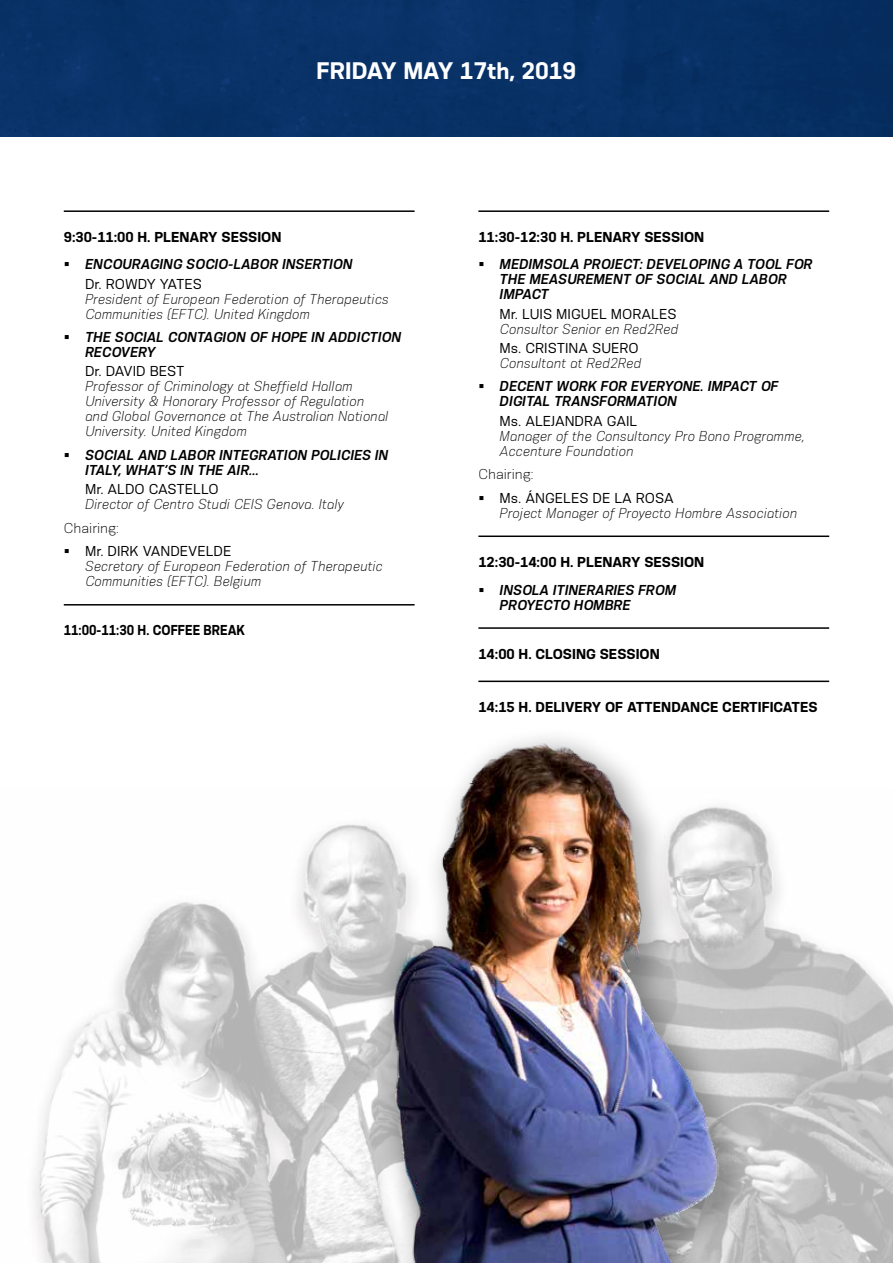
<style>
.page{position:relative;width:893px;height:1263px;background:#fff}
.page>*{position:absolute;margin:0;border:0;box-sizing:border-box;transform-origin:0 0}
.t1{font:700 22.5px "Konsens";color:#fff}
.t2{font:italic 300 13.5px/15px "Konsens";color:#000}
.t3{font:italic 600 13.5px/15px "Konsens";color:#000}
.t4{font:700 13.5px "Konsens";color:#000}
.t5{font:13.5px "Konsens";color:#000}
.t6{font:700 13.5px "Konsens";color:#000;scale:.9 1}
.t7{font:300 13.5px "Konsens";color:#000}
</style>
<div class="page">
<div style="left:0;top:0;width:893px;height:136px;background:#093167"></div>
<hr style="left:64px;top:210px;width:351px;height:2px;background:#000">
<hr style="left:64px;top:604px;width:351px;height:1px;background:#000">
<hr style="left:478px;top:210px;width:351px;height:2px;background:#000">
<hr style="left:478px;top:535px;width:351px;height:2px;background:#000">
<hr style="left:478px;top:627px;width:351px;height:2px;background:#000">
<hr style="left:478px;top:681px;width:351px;height:1px;background:#000">
<img style="left:33px;top:819px;width:860px;height:444px">
<div style="left:374px;top:726px;width:379px;height:537px;background:#000;opacity:.3"></div>
<img style="left:391px;top:743px;width:327px;height:520px">
<h1 class="t1" style="left:317px;top:56px;width:261px">FRIDAY MAY 17th, 2019</h1>
<p class="t4" style="left:64px;top:228px;width:219px">9:30-11:00 H. PLENARY SESSION</p>
<p class="t3" style="left:85px;top:257px;width:269px">ENCOURAGING SOCIO-LABOR INSERTION</p>
<p class="t5" style="left:85px;top:275px;width:119px">Dr. ROWDY YATES</p>
<p class="t2" style="left:85px;top:291px;width:305px">President of European Federation of Therapeutics<br>Communities (EFTC). United Kingdom</p>
<p class="t3" style="left:85px;top:329px;width:318px">THE SOCIAL CONTAGION OF HOPE IN ADDICTION<br>RECOVERY</p>
<p class="t5" style="left:85px;top:363px;width:101px">Dr. DAVID BEST</p>
<p class="t2" style="left:85px;top:379px;width:305px">Professor of Criminology at Sheffield Hallam University &amp; Honorary Professor of Regulation and Global Governance at The Australian National University. United Kingdom</p>
<p class="t3" style="left:85px;top:447px;width:305px">SOCIAL AND LABOR INTEGRATION POLICIES IN<br>ITALY, WHAT’S IN THE AIR…</p>
<p class="t5" style="left:85px;top:481px;width:135px">Mr. ALDO CASTELLO</p>
<p class="t2" style="left:85px;top:496px;width:260px">Director of Centro Studi CEIS Genova. Italy</p>
<p class="t7" style="left:64px;top:520px;width:57px">Chairing:</p>
<p class="t5" style="left:85px;top:543px;width:148px">Mr. DIRK VANDEVELDE</p>
<p class="t2" style="left:85px;top:558px;width:299px">Secretary of European Federation of Therapeutic<br>Communities (EFTC). Belgium</p>
<p class="t6" style="left:64px;top:622px;width:203px">11:00-11:30 H. COFFEE BREAK</p>
<p class="t4" style="left:478px;top:228px;width:227px">11:30-12:30 H. PLENARY SESSION</p>
<p class="t3" style="left:500px;top:257px;width:314px">MEDIMSOLA PROJECT: DEVELOPING A TOOL FOR<br>THE MEASUREMENT OF SOCIAL AND LABOR<br>IMPACT</p>
<p class="t5" style="left:500px;top:305px;width:178px">Mr. LUIS MIGUEL MORALES</p>
<p class="t2" style="left:500px;top:321px;width:180px">Consultor Senior en Red2Red</p>
<p class="t5" style="left:500px;top:340px;width:141px">Ms. CRISTINA SUERO</p>
<p class="t2" style="left:500px;top:355px;width:143px">Consultant at Red2Red</p>
<p class="t3" style="left:500px;top:379px;width:280px">DECENT WORK FOR EVERYONE. IMPACT OF<br>DIGITAL TRANSFORMATION</p>
<p class="t5" style="left:500px;top:412px;width:139px">Ms. ALEJANDRA GAIL</p>
<p class="t2" style="left:500px;top:428px;width:307px">Manager of the Consultancy Pro Bono Programme,<br>Accenture Foundation</p>
<p class="t7" style="left:478px;top:466px;width:57px">Chairing:</p>
<p class="t5" style="left:500px;top:489px;width:176px">Ms. ÁNGELES DE LA ROSA</p>
<p class="t2" style="left:500px;top:505px;width:299px">Project Manager of Proyecto Hombre Association</p>
<p class="t4" style="left:478px;top:553px;width:227px">12:30-14:00 H. PLENARY SESSION</p>
<p class="t3" style="left:500px;top:582px;width:178px">INSOLA ITINERARIES FROM<br>PROYECTO HOMBRE</p>
<p class="t4" style="left:478px;top:645px;width:183px">14:00 H. CLOSING SESSION</p>
<p class="t4" style="left:478px;top:698px;width:341px">14:15 H. DELIVERY OF ATTENDANCE CERTIFICATES</p>
</div>
